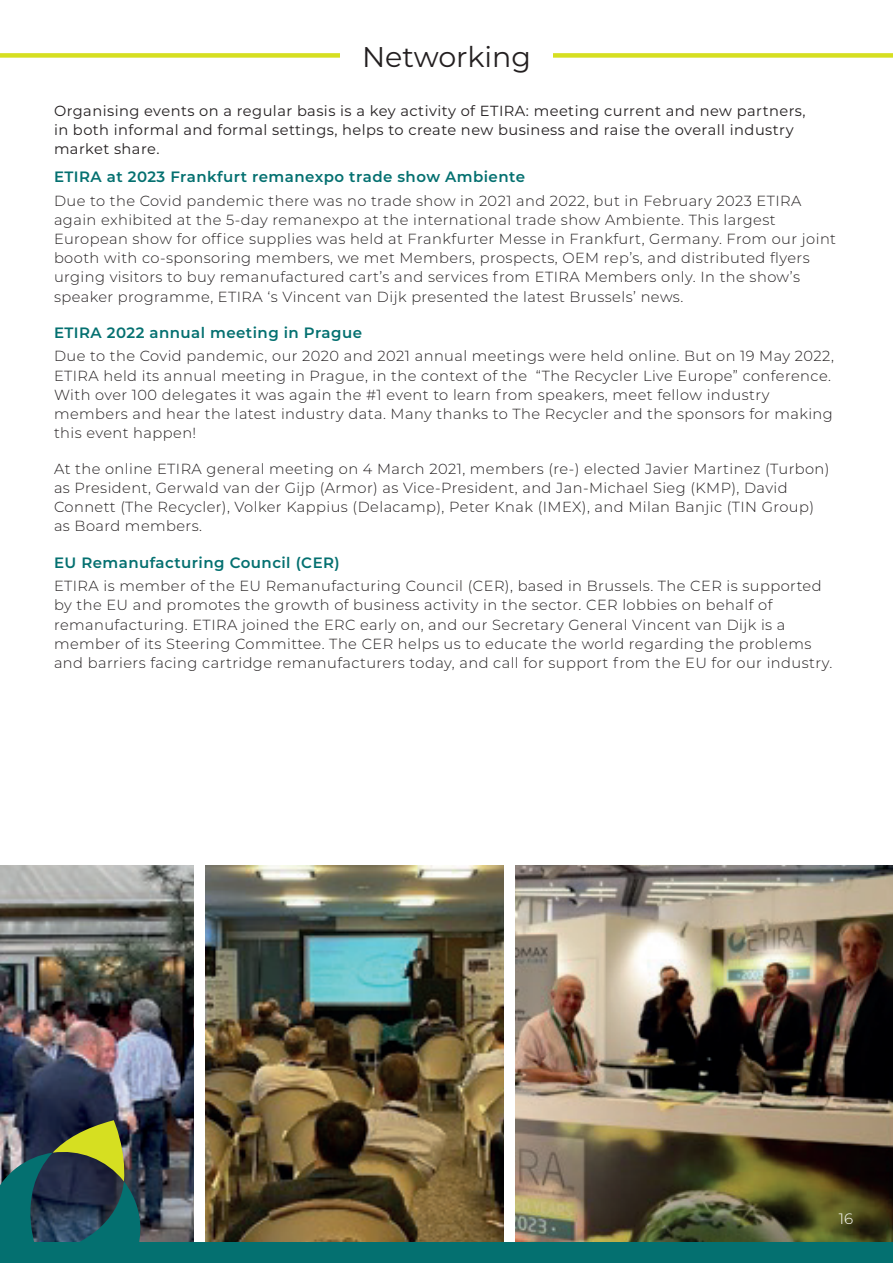
<style>
.page{position:relative;width:893px;height:1263px;background:#fff}
.page>*{position:absolute;margin:0;border:0;box-sizing:border-box;transform-origin:0 0}
.t1{font:28.5px "Montserrat";color:#231f20}
.t2{font:600 15px "Montserrat";letter-spacing:.03em;color:#047070}
.t3{font:300 15px "Montserrat";color:#fff}
.t4{font:300 14.7px/19.2px "Montserrat";letter-spacing:.03em;color:#231f20}
.t5{font:14.7px/19.2px "Montserrat";letter-spacing:.03em;color:#231f20}
</style>
<div class="page">
<div style="left:0;top:53px;width:893px;height:5px;background:#d6df21"></div>
<div style="left:340px;top:39px;width:213px;height:28px;background:#fff"></div>
<img style="left:0;top:865px;width:193px;height:377px">
<img style="left:206px;top:865px;width:298px;height:377px">
<img style="left:516px;top:865px;width:377px;height:377px">
<svg style="left:0;top:1120px;width:150px;height:122px;background:#385651"></svg>
<div style="left:0;top:1242px;width:893px;height:21px;background:#047070"></div>
<h1 class="t1" style="left:362px;top:37px;width:170px">Networking</h1>
<p class="t5" style="left:54px;top:101px;width:753px">Organising events on a regular basis is a key activity of ETIRA: meeting current and new partners, in both informal and formal settings, helps to create new business and raise the overall industry market share.</p>
<p class="t2" style="left:54px;top:166px;width:472px">ETIRA at 2023 Frankfurt remanexpo trade show Ambiente</p>
<p class="t4" style="left:54px;top:191px;width:784px">Due to the Covid pandemic there was no trade show in 2021 and 2022, but in February 2023 ETIRA again exhibited at the 5-day remanexpo at the international trade show Ambiente. This largest European show for office supplies was held at Frankfurter Messe in Frankfurt, Germany. From our joint booth with co-sponsoring members, we met Members, prospects, OEM rep’s, and distributed flyers urging visitors to buy remanufactured cart’s and services from ETIRA Members only. In the show’s speaker programme, ETIRA ‘s Vincent van Dijk presented the latest Brussels’ news.</p>
<p class="t2" style="left:54px;top:322px;width:310px">ETIRA 2022 annual meeting in Prague</p>
<p class="t4" style="left:54px;top:346px;width:781px">Due to the Covid pandemic, our 2020 and 2021 annual meetings were held online. But on 19 May 2022, ETIRA held its annual meeting in Prague, in the context of the “The Recycler Live Europe” conference.<br>With over 100 delegates it was again the #1 event to learn from speakers, meet fellow industry members and hear the latest industry data. Many thanks to The Recycler and the sponsors for making this event happen!</p>
<p class="t4" style="left:54px;top:459px;width:777px">At the online ETIRA general meeting on 4 March 2021, members (re-) elected Javier Martinez (Turbon) as President, Gerwald van der Gijp (Armor) as Vice-President, and Jan-Michael Sieg (KMP), David Connett (The Recycler), Volker Kappius (Delacamp), Peter Knak (IMEX), and Milan Banjic (TIN Group) as Board members.</p>
<p class="t2" style="left:54px;top:552px;width:287px">EU Remanufacturing Council (CER)</p>
<p class="t4" style="left:54px;top:576px;width:780px">ETIRA is member of the EU Remanufacturing Council (CER), based in Brussels. The CER is supported by the EU and promotes the growth of business activity in the sector. CER lobbies on behalf of remanufacturing. ETIRA joined the ERC early on, and our Secretary General Vincent van Dijk is a member of its Steering Committee. The CER helps us to educate the world regarding the problems and barriers facing cartridge remanufacturers today, and call for support from the EU for our industry.</p>
<p class="t3" style="left:839px;top:1208px;width:16px">16</p>
</div>
